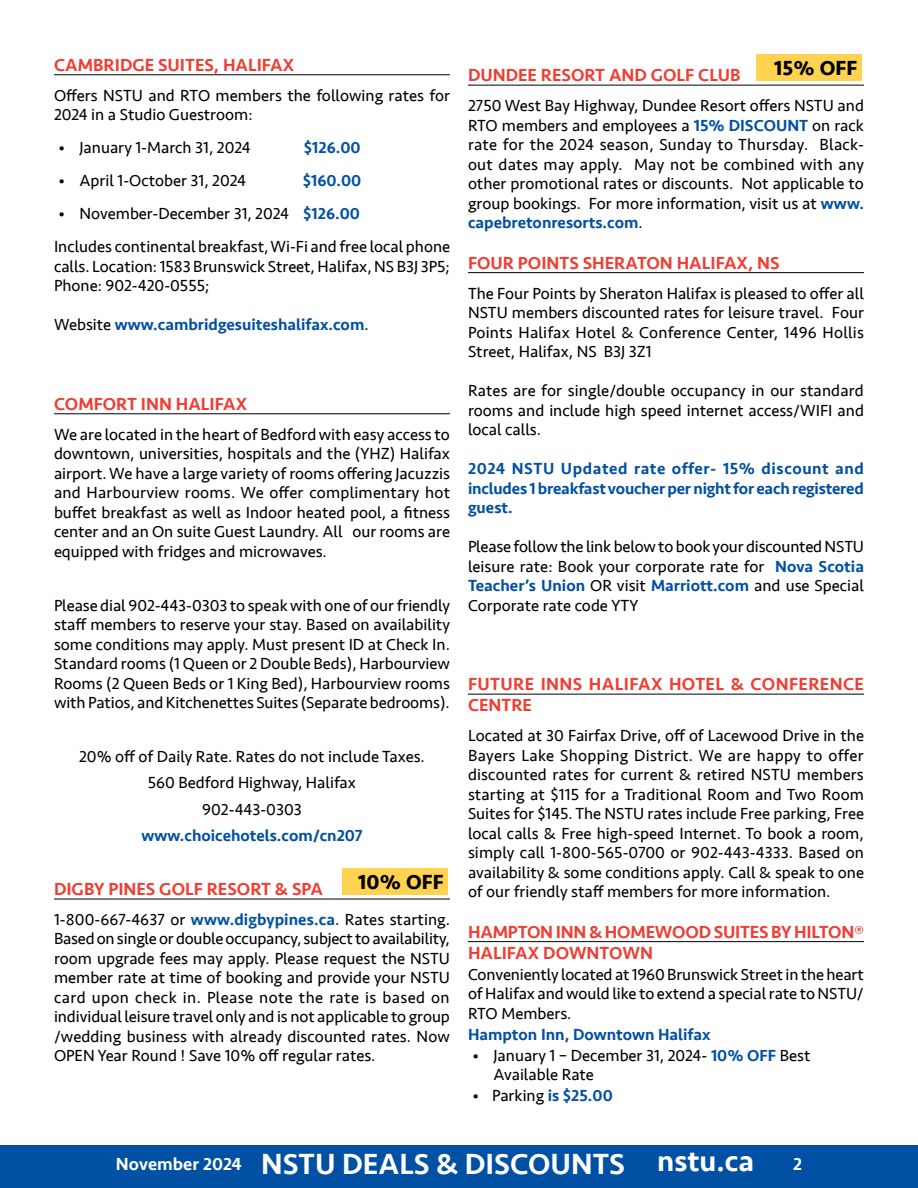
<style>
.page{position:relative;width:918px;height:1188px;background:#fff}
.page>*{position:absolute;margin:0;border:0;box-sizing:border-box;transform-origin:0 0}
.t1{font:500 30px "Seravek";color:#fff}
.t2{font:700 21px "Seravek";letter-spacing:.01em;color:#000}
.t3{font:500 18px/21px "Seravek";color:#ef3e33}
.t4{font:500 18px/21px "Seravek";letter-spacing:.02em;color:#ef3e33}
.t5{font:500 18px "Seravek";color:#fff}
.t6{font:16.5px/19.5px "Seravek";color:#000;text-align:justify}
.t7{font:500 16.5px/19.5px "Seravek";color:#0050a3;text-align:justify}
.s1{font-weight:500;color:#0050a3}
.s2{font-weight:400;color:#000}
.s3{font-size:18px}
</style>
<div class="page">
<div style="left:0;top:1145px;width:918px;height:43px;background:#0050a3"></div>
<hr style="left:54px;top:74px;width:396px;height:1px;background:#000">
<hr style="left:54px;top:413px;width:396px;height:1px;background:#000">
<hr style="left:54px;top:899px;width:396px;height:1px;background:#000">
<div style="left:343px;top:868px;width:105px;height:27px;background:#ffd24f"></div>
<hr style="left:468px;top:85px;width:396px;height:1px;background:#000">
<hr style="left:468px;top:272px;width:396px;height:1px;background:#000">
<hr style="left:468px;top:694px;width:396px;height:1px;background:#000">
<hr style="left:468px;top:941px;width:396px;height:1px;background:#000">
<div style="left:756px;top:54px;width:106px;height:27px;background:#ffd24f"></div>
<p class="t3" style="left:54px;top:54px;width:242px">CAMBRIDGE SUITES, HALIFAX</p>
<p class="t6" style="left:54px;top:85px;width:398px">Offers NSTU and RTO members the following rates for<br>2024 in a Studio Guestroom:</p>
<p class="t6" style="left:59px;top:138px;width:194px">• January 1-March 31, 2024</p>
<p class="t7" style="left:304px;top:138px;width:58px">$126.00</p>
<p class="t6" style="left:59px;top:171px;width:189px">• April 1-October 31, 2024</p>
<p class="t7" style="left:303px;top:171px;width:60px">$160.00</p>
<p class="t6" style="left:54px;top:197px;width:398px;line-height:33px">• November-December 31, 2024 <span class="s1">$126.00<br></span>Includes continental breakfast, Wi-Fi and free local phone</p>
<p class="t6" style="left:54px;top:256px;width:397px">calls. Location: 1583 Brunswick Street, Halifax, NS B3J 3P5;<br>Phone: 902-420-0555;</p>
<p class="t7" style="left:54px;top:315px;width:316px"><span class="s2">Website</span> www.cambridgesuiteshalifax.com<span class="s2">.</span></p>
<p class="t3" style="left:54px;top:393px;width:195px">COMFORT INN HALIFAX</p>
<p class="t6" style="left:54px;top:424px;width:398px">We are located in the heart of Bedford with easy access to downtown, universities, hospitals and the (YHZ) Halifax airport. We have a large variety of rooms offering Jacuzzis and Harbourview rooms. We offer complimentary hot buffet breakfast as well as Indoor heated pool, a fitness center and an On suite Guest Laundry. All our rooms are equipped with fridges and microwaves.</p>
<p class="t6" style="left:54px;top:595px;width:398px">Please dial 902-443-0303 to speak with one of our friendly staff members to reserve your stay. Based on availability some conditions may apply. Must present ID at Check In.<br>Standard rooms (1 Queen or 2 Double Beds), Harbourview Rooms (2 Queen Beds or 1 King Bed), Harbourview rooms with Patios, and Kitchenettes Suites (Separate bedrooms).</p>
<p class="t6" style="left:79px;top:744px;width:347px;line-height:26.2px;text-align:center">20% off of Daily Rate. Rates do not include Taxes.<br>560 Bedford Highway, Halifax<br>902-443-0303</p>
<p class="t7" style="left:141px;top:826px;width:223px">www.choicehotels.com/cn207</p>
<p class="t3" style="left:54px;top:879px;width:271px">DIGBY PINES GOLF RESORT &amp; SPA</p>
<p class="t2" style="left:358px;top:865px;width:87px">10% OFF</p>
<p class="t6" style="left:54px;top:910px;width:398px">1-800-667-4637 or <span class="s1">www.digbypines.ca</span>. Rates starting.<br>Based on single or double occupancy, subject to availability, room upgrade fees may apply. Please request the NSTU member rate at time of booking and provide your NSTU card upon check in. Please note the rate is based on individual leisure travel only and is not applicable to group /wedding business with already discounted rates. Now OPEN Year Round ! Save 10% off regular rates.</p>
<p class="t3" style="left:468px;top:65px;width:274px">DUNDEE RESORT AND GOLF CLUB</p>
<p class="t2" style="left:774px;top:51px;width:85px">15% OFF</p>
<p class="t6" style="left:468px;top:96px;width:398px">2750 West Bay Highway, Dundee Resort offers NSTU and RTO members and employees a <span class="s1">15% DISCOUNT</span> on rack rate for the 2024 season, Sunday to Thursday. Black&shy;out dates may apply. May not be combined with any other promotional rates or discounts. Not applicable to group bookings. For more information, visit us at <span class="s1">www. capebretonresorts.com</span>.</p>
<p class="t3" style="left:468px;top:252px;width:313px">FOUR POINTS SHERATON HALIFAX, NS</p>
<p class="t6" style="left:468px;top:283px;width:397px">The Four Points by Sheraton Halifax is pleased to offer all NSTU members discounted rates for leisure travel. Four Points Halifax Hotel &amp; Conference Center, 1496 Hollis Street, Halifax, NS B3J 3Z1</p>
<p class="t6" style="left:468px;top:381px;width:397px">Rates are for single/double occupancy in our standard rooms and include high speed internet access/WIFI and local calls.</p>
<p class="t7" style="left:468px;top:459px;width:398px">2024 NSTU Updated rate offer- 15% discount and includes 1 breakfast voucher per night for each registered guest.</p>
<p class="t6" style="left:468px;top:537px;width:398px">Please follow the link below to book your discounted NSTU leisure rate: Book your corporate rate for <span class="s1">Nova Scotia Teacher’s Union</span> OR visit <span class="s1">Marriott.com</span> and use Special Corporate rate code YTY</p>
<p class="t4" style="left:468px;top:674px;width:398px">FUTURE INNS HALIFAX HOTEL &amp; CONFERENCE<br>CENTRE</p>
<p class="t6" style="left:468px;top:726px;width:398px">Located at 30 Fairfax Drive, off of Lacewood Drive in the Bayers Lake Shopping District. We are happy to offer discounted rates for current &amp; retired NSTU members starting at $115 for a Traditional Room and Two Room Suites for $145. The NSTU rates include Free parking, Free local calls &amp; Free high-speed Internet. To book a room, simply call 1-800-565-0700 or 902-443-4333. Based on availability &amp; some conditions apply. Call &amp; speak to one of our friendly staff members for more information.</p>
<p class="t3" style="left:468px;top:921px;width:398px">HAMPTON INN &amp; HOMEWOOD SUITES BY HILTON®<br>HALIFAX DOWNTOWN</p>
<p class="t6" style="left:468px;top:964px;width:397px">Conveniently located at 1960 Brunswick Street in the heart of Halifax and would like to extend a special rate to NSTU/ RTO Members.</p>
<p class="t7" style="left:468px;top:1024px;width:244px">Hampton Inn, Downtown Halifax</p>
<p class="t6" style="left:494px;top:1045px;width:318px;text-indent:-21px">• January 1 – December 31, 2024- <span class="s1">10% OFF</span> Best<br>Available Rate</p>
<p class="t6" style="left:473px;top:1086px;width:142px">• Parking <span class="s1">is $25.00</span></p>
<h1 class="t1" style="left:116px;top:1146px;width:640px"><span class="s3">November 2024</span> NSTU DEALS &amp; DISCOUNTS nstu.ca</h1>
<p class="t5" style="left:793px;top:1153px;width:10px">2</p>
</div>
